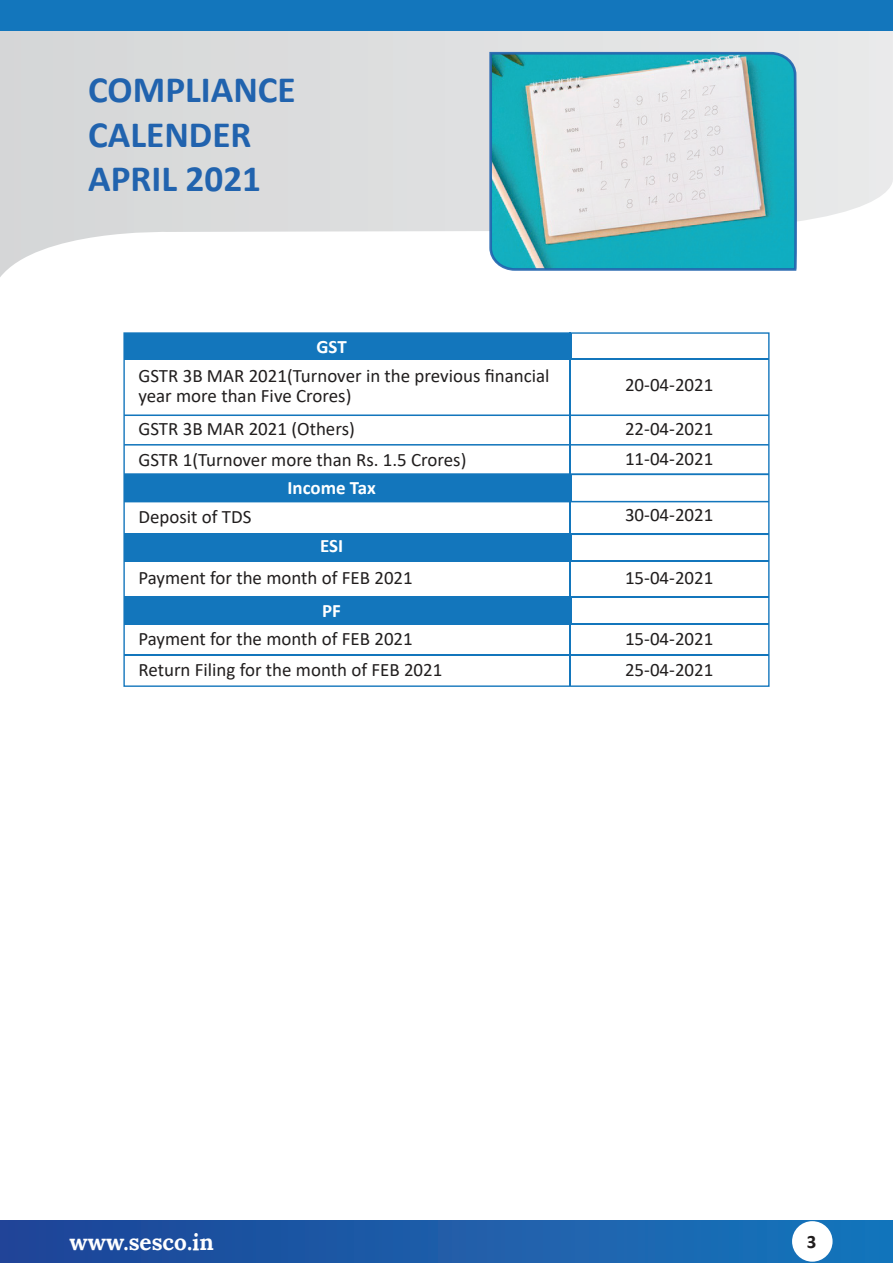
<style>
.page{position:relative;width:893px;height:1263px;background:#fff}
.page>*{position:absolute;margin:0;border:0;box-sizing:border-box;transform-origin:0 0}
.t1{font:700 37.2px/44.7px "Calibri";color:#2163ae}
.t2{font:700 22.5px "Lora";color:#fff}
.t3{font:18.9px/20.2px "Calibri";color:#211e1e}
.t4{font:700 18.9px "Calibri";color:#fff}
.t5{font:700 18.9px "Calibri";color:#211e1e}
</style>
<div class="page">
<svg style="left:0;top:31px;width:893px;height:246px"></svg>
<div style="left:0;top:0;width:893px;height:31px;background:#1376bc"></div>
<svg style="left:489px;top:52px;width:308px;height:219px"></svg>
<div style="left:124px;top:333px;width:447px;height:27px;background:#1376bc"></div>
<div style="left:124px;top:475px;width:447px;height:27px;background:#1376bc"></div>
<hr style="left:570px;top:333px;width:1px;height:353px;background:#1376bc">
<hr style="left:250px;top:358px;width:519px;height:2px;background:#1376bc">
<hr style="left:124px;top:414px;width:645px;height:2px;background:#1376bc">
<hr style="left:124px;top:444px;width:645px;height:2px;background:#1376bc">
<hr style="left:124px;top:533px;width:645px;height:2px;background:#1376bc">
<hr style="left:124px;top:560px;width:645px;height:2px;background:#1376bc">
<hr style="left:124px;top:596px;width:645px;height:2px;background:#1376bc">
<hr style="left:124px;top:623px;width:645px;height:2px;background:#1376bc">
<hr style="left:124px;top:654px;width:645px;height:2px;background:#1376bc">
<hr style="left:124px;top:473px;width:645px;height:2px;background:#1376bc">
<hr style="left:124px;top:501px;width:645px;height:1px;background:#1376bc">
<div style="left:124px;top:534px;width:447px;height:27px;background:#1376bc"></div>
<div style="left:124px;top:598px;width:447px;height:26px;background:#1376bc"></div>
<div style="left:0;top:1220px;width:893px;height:43px;background:linear-gradient(to right,#1f4497,#1976bc)"></div>
<div style="left:792px;top:1221px;width:40px;height:41px;background:#fff;border-radius:50%"></div>
<h1 class="t1" style="left:88px;top:67px;width:209px">COMPLIANCE<br>CALENDER<br>APRIL 2021</h1>
<p class="t4" style="left:317px;top:333px;width:32px">GST</p>
<p class="t3" style="left:138px;top:365px;width:413px">GSTR 3B MAR 2021(Turnover in the previous financial year more than Five Crores)</p>
<p class="t3" style="left:625px;top:374px;width:90px">20-04-2021</p>
<p class="t3" style="left:138px;top:418px;width:218px">GSTR 3B MAR 2021 (Others)</p>
<p class="t3" style="left:625px;top:418px;width:90px">22-04-2021</p>
<p class="t3" style="left:138px;top:449px;width:329px">GSTR 1(Turnover more than Rs. 1.5 Crores)</p>
<p class="t3" style="left:625px;top:448px;width:90px">11-04-2021</p>
<p class="t4" style="left:287px;top:474px;width:90px">Income Tax</p>
<p class="t3" style="left:138px;top:506px;width:115px">Deposit of TDS</p>
<p class="t3" style="left:625px;top:505px;width:90px">30-04-2021</p>
<p class="t4" style="left:320px;top:532px;width:25px">ESI</p>
<p class="t3" style="left:138px;top:568px;width:276px">Payment for the month of FEB 2021</p>
<p class="t3" style="left:625px;top:568px;width:90px">15-04-2021</p>
<p class="t4" style="left:322px;top:597px;width:20px">PF</p>
<p class="t3" style="left:138px;top:628px;width:276px">Payment for the month of FEB 2021</p>
<p class="t3" style="left:625px;top:628px;width:90px">15-04-2021</p>
<p class="t3" style="left:138px;top:659px;width:305px">Return Filing for the month of FEB 2021</p>
<p class="t3" style="left:625px;top:659px;width:90px">25-04-2021</p>
<p class="t2" style="left:70px;top:1223px;width:146px">www.sesco.in</p>
<p class="t5" style="left:807px;top:1228px;width:11px">3</p>
</div>
